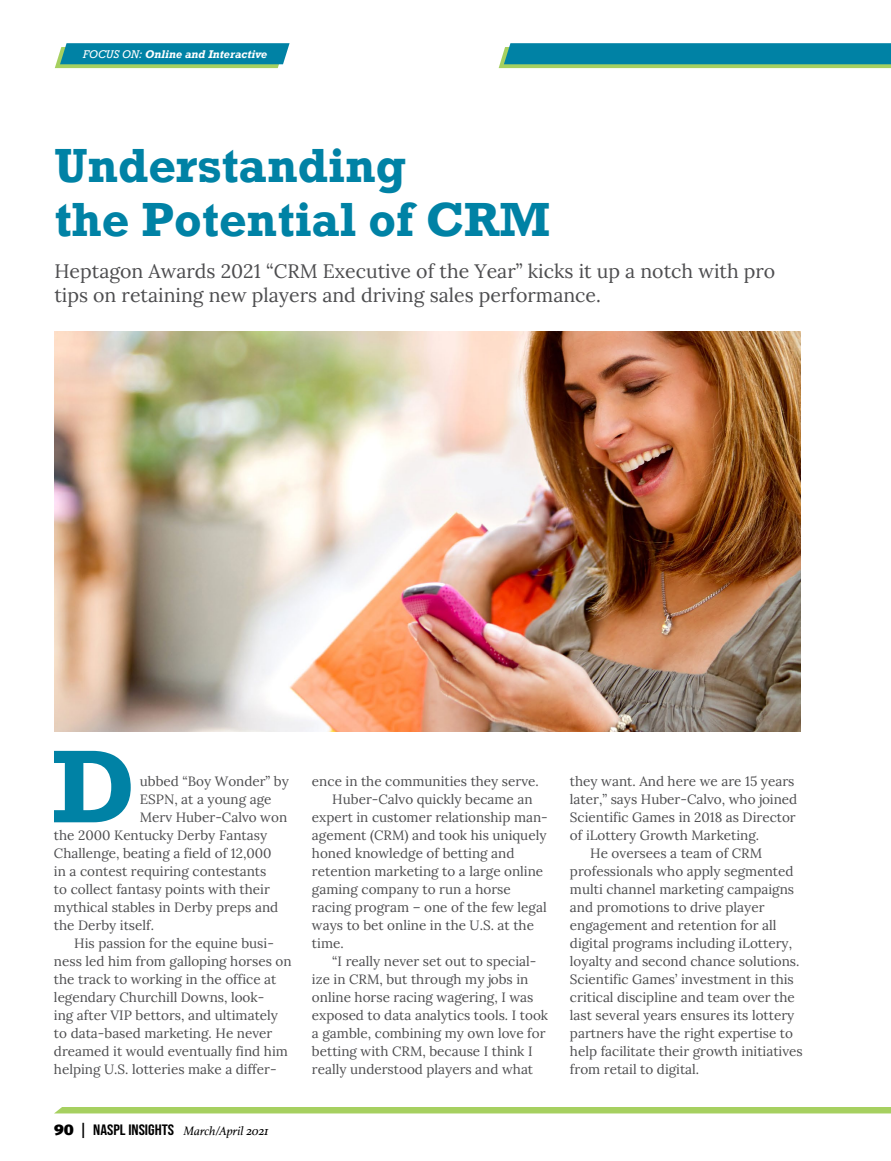
<style>
.page{position:relative;width:891px;height:1161px;background:#fff}
.page>*{position:absolute;margin:0;border:0;box-sizing:border-box;transform-origin:0 0}
.t1{font:700 97.05px "Rockwell";color:#0082a5}
.t2{font:700 45px/54px "Rockwell";color:#0082a5}
.t3{font:19.5px/24px "Lora";color:#4d4d4f}
.t4{font:13.5px "Lora";color:#4d4d4f}
.t5{font:italic 12.75px "Athelas";color:#000}
.t6{font:italic 700 10.5px "Rockwell";color:#fff}
.s1{font-weight:400}
.s2{font-family:"Fira Sans";font-weight:900;font-style:normal;font-size:15px}
.s3{font-family:"Bebas Neue";font-style:normal;font-size:15px}
</style>
<div class="page">
<svg style="left:55px;top:43px;width:235px;height:25px;background:#25939e"></svg>
<svg style="left:499px;top:43px;width:392px;height:25px;background:#1e909c"></svg>
<img style="left:54px;top:331px;width:746px;height:401px">
<div style="left:54px;top:1107px;width:837px;height:6px;background:#a6d060"></div>
<p class="t6" style="left:83px;top:47px;width:186px"><span class="s1">FOCUS ON:</span> Online and Interactive</p>
<h2 class="t2" style="left:54px;top:138px;width:498px">Understanding<br>the Potential of CRM</h2>
<h3 class="t3" style="left:54px;top:257px;width:722px">Heptagon Awards 2021 “CRM Executive of the Year” kicks it up a notch with pro tips on retaining new players and driving sales performance.</h3>
<h1 class="t1" style="left:53px;top:724px;width:85px">D</h1>
<p class="t4" style="left:140px;top:771px;width:151px">ubbed “Boy Wonder” by</p>
<p class="t4" style="left:140px;top:789px;width:133px">ESPN, at a young age</p>
<p class="t4" style="left:140px;top:807px;width:149px">Merv Huber-Calvo won</p>
<p class="t4" style="left:54px;top:825px;width:215px">the 2000 Kentucky Derby Fantasy</p>
<p class="t4" style="left:54px;top:843px;width:219px">Challenge, beating a field of 12,000</p>
<p class="t4" style="left:54px;top:861px;width:214px">in a contest requiring contestants</p>
<p class="t4" style="left:54px;top:879px;width:217px">to collect fantasy points with their</p>
<p class="t4" style="left:54px;top:897px;width:226px">mythical stables in Derby preps and</p>
<p class="t4" style="left:54px;top:915px;width:102px">the Derby itself.</p>
<p class="t4" style="left:74px;top:933px;width:201px">His passion for the equine busi-</p>
<p class="t4" style="left:54px;top:951px;width:239px">ness led him from galloping horses on</p>
<p class="t4" style="left:54px;top:969px;width:224px">the track to working in the office at</p>
<p class="t4" style="left:54px;top:987px;width:212px">legendary Churchill Downs, look-</p>
<p class="t4" style="left:54px;top:1005px;width:226px">ing after VIP bettors, and ultimately</p>
<p class="t4" style="left:54px;top:1023px;width:220px">to data-based marketing. He never</p>
<p class="t4" style="left:54px;top:1041px;width:235px">dreamed it would eventually find him</p>
<p class="t4" style="left:54px;top:1059px;width:224px">helping U.S. lotteries make a differ-</p>
<p class="t5" style="left:54px;top:1121px;width:216px"><span class="s2">90</span> <span class="s3">| NASPL INSIGHTS</span> March/April 2021</p>
<p class="t4" style="left:312px;top:771px;width:228px">ence in the communities they serve.</p>
<p class="t4" style="left:332px;top:789px;width:202px">Huber-Calvo quickly became an</p>
<p class="t4" style="left:312px;top:807px;width:237px">expert in customer relationship man-</p>
<p class="t4" style="left:312px;top:825px;width:236px">agement (CRM) and took his uniquely</p>
<p class="t4" style="left:312px;top:843px;width:204px">honed knowledge of betting and</p>
<p class="t4" style="left:312px;top:861px;width:233px">retention marketing to a large online</p>
<p class="t4" style="left:312px;top:879px;width:200px">gaming company to run a horse</p>
<p class="t4" style="left:312px;top:897px;width:236px">racing program – one of the few legal</p>
<p class="t4" style="left:312px;top:915px;width:224px">ways to bet online in the U.S. at the</p>
<p class="t4" style="left:312px;top:933px;width:33px">time.</p>
<p class="t4" style="left:332px;top:951px;width:206px">“I really never set out to special-</p>
<p class="t4" style="left:312px;top:969px;width:218px">ize in CRM, but through my jobs in</p>
<p class="t4" style="left:312px;top:987px;width:223px">online horse racing wagering, I was</p>
<p class="t4" style="left:312px;top:1005px;width:238px">exposed to data analytics tools. I took</p>
<p class="t4" style="left:312px;top:1023px;width:235px">a gamble, combining my own love for</p>
<p class="t4" style="left:312px;top:1041px;width:222px">betting with CRM, because I think I</p>
<p class="t4" style="left:312px;top:1059px;width:223px">really understood players and what</p>
<p class="t4" style="left:570px;top:771px;width:226px">they want. And here we are 15 years</p>
<p class="t4" style="left:570px;top:789px;width:229px">later,” says Huber-Calvo, who joined</p>
<p class="t4" style="left:570px;top:807px;width:227px">Scientific Games in 2018 as Director</p>
<p class="t4" style="left:570px;top:825px;width:191px">of iLottery Growth Marketing.</p>
<p class="t4" style="left:590px;top:843px;width:173px">He oversees a team of CRM</p>
<p class="t4" style="left:570px;top:861px;width:225px">professionals who apply segmented</p>
<p class="t4" style="left:570px;top:879px;width:226px">multi channel marketing campaigns</p>
<p class="t4" style="left:570px;top:897px;width:196px">and promotions to drive player</p>
<p class="t4" style="left:570px;top:915px;width:208px">engagement and retention for all</p>
<p class="t4" style="left:570px;top:933px;width:224px">digital programs including iLottery,</p>
<p class="t4" style="left:570px;top:951px;width:231px">loyalty and second chance solutions.</p>
<p class="t4" style="left:570px;top:969px;width:225px">Scientific Games’ investment in this</p>
<p class="t4" style="left:570px;top:987px;width:226px">critical discipline and team over the</p>
<p class="t4" style="left:570px;top:1005px;width:226px">last several years ensures its lottery</p>
<p class="t4" style="left:570px;top:1023px;width:225px">partners have the right expertise to</p>
<p class="t4" style="left:570px;top:1041px;width:234px">help facilitate their growth initiatives</p>
<p class="t4" style="left:570px;top:1059px;width:131px">from retail to digital.</p>
</div>
